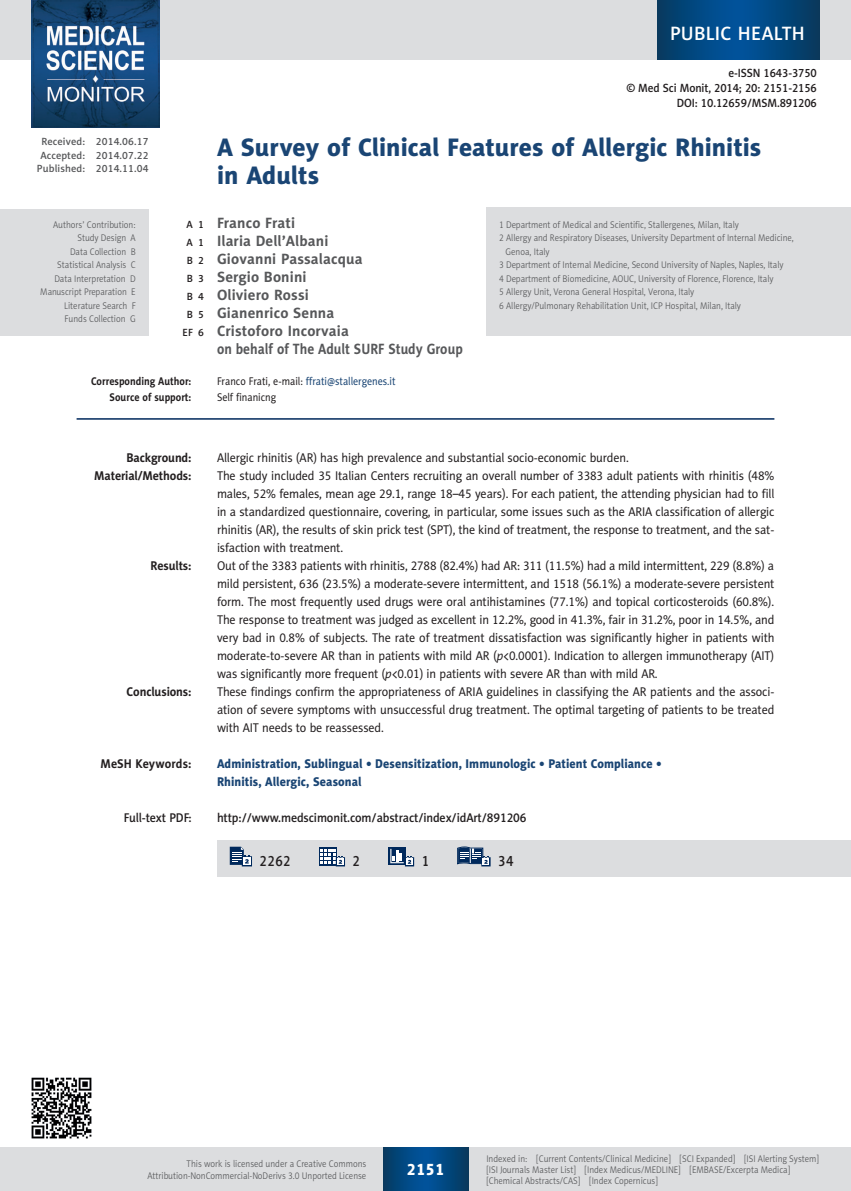
<style>
.page{position:relative;width:851px;height:1191px;background:#fff}
.page>*{position:absolute;margin:0;border:0;box-sizing:border-box;transform-origin:0 0}
.MSM_Tytul{font:25.5px/28.5px "Naomi Sans EFN Heavy";color:#1a4574}
.t1{font:19.5px "Naomi Sans EFN Medium";letter-spacing:.015em;color:#fff}
.t2{font:16.5px "Naomi Sans EFN Heavy";color:#fff}
.MSM_Autorzy{font:700 15px "Naomi Sans EFN";letter-spacing:.01em;color:#57585a}
.MSM_Autorzy-2{font:700 15px "Naomi Sans EFN";letter-spacing:.01em;color:#57585a;scale:.9 1}
.MSM_dane{font:15px "Naomi Sans EFN Medium";letter-spacing:.03em;color:#231f20;scale:.9 1}
.MSM_Summary_body{font:12.75px/18px "Naomi Sans EFN";letter-spacing:-.01em;color:#231f20;text-align:justify;scale:.95 1}
.MSM_keywords{font:12.75px/18px "Naomi Sans EFN Heavy";letter-spacing:.005em;color:#1a4574;scale:.95 1}
.MSM_full_text_pdf{font:12.75px "Naomi Sans EFN Medium";letter-spacing:-.01em;color:#231f20;scale:.95 1}
.MSM_Summary_body-2{font:700 12.75px "Naomi Sans EFN";letter-spacing:-.01em;color:#231f20;scale:.95 1}
.MSM_keywords-2{font:700 12.75px "Naomi Sans EFN";letter-spacing:.005em;color:#231f20;scale:.95 1}
.MSM_full_text_pdf-2{font:12px "Naomi Sans EFN Medium";letter-spacing:-.01em;color:#231f20;scale:.95 1}
.MSM_Adres{font:11.25px "Naomi Sans EFN";color:#1a4574;scale:.9 1}
.MSM_Adres-2{font:700 11.25px "Naomi Sans EFN";color:#231f20;scale:.9 1}
.MSM_Support{font:700 11.25px "Naomi Sans EFN";color:#231f20;scale:.9 1}
.MSM_Support-2{font:11.25px "Naomi Sans EFN";color:#231f20;scale:.9 1}
.t3{font:10.5px "Naomi Sans EFN Medium";letter-spacing:.01em;color:#57585a}
.MSM_Afiliacja{font:9.75px/11.2px "Naomi Sans EFN Light";color:#57585a;scale:.9 1}
.s1{font-family:"Naomi Sans EFN Medium";font-weight:400;font-size:10.5px;color:#231f20}
.s2{color:#231f20}
.s3{font-style:italic}
</style>
<div class="page">
<div style="left:217px;top:840px;width:633px;height:36px;background:#dcdddf"></div>
<svg style="left:230px;top:846px;width:22px;height:20px"></svg>
<div style="left:319px;top:847px;width:17px;height:18px;background:#00295c"></div>
<svg style="left:320px;top:848px;width:25px;height:18px"></svg>
<div style="left:388px;top:847px;width:18px;height:18px;background:#00295c"></div>
<svg style="left:390px;top:849px;width:24px;height:17px"></svg>
<svg style="left:457px;top:846px;width:33px;height:20px"></svg>
<hr style="left:77px;top:418px;width:697px;height:2px;background:#00295c">
<div style="left:0;top:210px;width:148px;height:126px;background:#dcdddf"></div>
<div style="left:486px;top:207px;width:364px;height:129px;background:#dcdddf"></div>
<img style="left:31px;top:1077px;width:61px;height:62px">
<div style="left:0;top:1148px;width:850px;height:43px;background:#dcdddf"></div>
<svg style="left:383px;top:1147px;width:85px;height:43px;background:#02477e"></svg>
<div style="left:0;top:0;width:850px;height:60px;background:#dcdddf"></div>
<svg style="left:657px;top:0;width:162px;height:60px;background:#02477e"></svg>
<img style="left:32px;top:0;width:127px;height:128px">
<h2 class="t1" style="left:670px;top:22px;width:136px">PUBLIC HEALTH</h2>
<p class="MSM_full_text_pdf-2" style="left:728px;top:66px;width:95px">e-ISSN 1643-3750</p>
<p class="MSM_full_text_pdf-2" style="left:626px;top:81px;width:202px">© Med Sci Monit, 2014; 20: 2151-2156</p>
<p class="MSM_full_text_pdf-2" style="left:676px;top:96px;width:149px">DOI: 10.12659/MSM.891206</p>
<p class="MSM_Tytul" style="left:217px;top:132px;width:545px">A Survey of Clinical Features of Allergic Rhinitis in Adults</p>
<p class="MSM_Autorzy" style="left:186px;top:214px;width:110px"><span class="s1">A 1</span> Franco Frati</p>
<p class="MSM_Autorzy" style="left:186px;top:232px;width:143px"><span class="s1">A 1</span> Ilaria Dell’Albani</p>
<p class="MSM_Autorzy" style="left:187px;top:250px;width:177px"><span class="s1">B 2</span> Giovanni Passalacqua</p>
<p class="MSM_Autorzy" style="left:187px;top:268px;width:121px"><span class="s1">B 3</span> Sergio Bonini</p>
<p class="MSM_Autorzy" style="left:187px;top:286px;width:124px"><span class="s1">B 4</span> Oliviero Rossi</p>
<p class="MSM_Autorzy" style="left:187px;top:304px;width:149px"><span class="s1">B 5</span> Gianenrico Senna</p>
<p class="MSM_Autorzy" style="left:182px;top:322px;width:168px"><span class="s1">EF 6</span> Cristoforo Incorvaia</p>
<p class="MSM_Autorzy-2" style="left:217px;top:340px;width:274px">on behalf of The Adult SURF Study Group</p>
<p class="MSM_Adres-2" style="left:91px;top:375px;width:113px">Corresponding Author:</p>
<p class="MSM_Adres" style="left:217px;top:375px;width:200px"><span class="s2">Franco Frati, e-mail:</span> ffrati@stallergenes.it</p>
<p class="MSM_Support" style="left:110px;top:391px;width:92px">Source of support:</p>
<p class="MSM_Support-2" style="left:217px;top:391px;width:67px">Self finanicng</p>
<p class="t3" style="left:41px;top:136px;width:109px">Received: 2014.06.17</p>
<p class="t3" style="left:40px;top:149px;width:110px">Accepted: 2014.07.22</p>
<p class="t3" style="left:37px;top:163px;width:113px">Published: 2014.11.04</p>
<p class="MSM_Afiliacja" style="left:53px;top:219px;width:93px">Authors’ Contribution:</p>
<p class="MSM_Afiliacja" style="left:77px;top:232px;width:66px">Study Design A</p>
<p class="MSM_Afiliacja" style="left:70px;top:246px;width:74px">Data Collection B</p>
<p class="MSM_Afiliacja" style="left:57px;top:259px;width:89px">Statistical Analysis C</p>
<p class="MSM_Afiliacja" style="left:54px;top:273px;width:92px">Data Interpretation D</p>
<p class="MSM_Afiliacja" style="left:40px;top:286px;width:107px">Manuscript Preparation E</p>
<p class="MSM_Afiliacja" style="left:64px;top:300px;width:81px">Literature Search F</p>
<p class="MSM_Afiliacja" style="left:65px;top:313px;width:80px">Funds Collection G</p>
<p class="MSM_Afiliacja" style="left:499px;top:219px;width:268px">1 Department of Medical and Scientific, Stallergenes, Milan, Italy</p>
<p class="MSM_Afiliacja" style="left:505px;top:231px;width:322px;line-height:13.5px;text-indent:-6px">2 Allergy and Respiratory Diseases, University Department of Internal Medicine,<br>Genoa, Italy</p>
<p class="MSM_Afiliacja" style="left:499px;top:259px;width:317px">3 Department of Internal Medicine, Second University of Naples, Naples, Italy</p>
<p class="MSM_Afiliacja" style="left:499px;top:273px;width:306px">4 Department of Biomedicine, AOUC, University of Florence, Florence, Italy</p>
<p class="MSM_Afiliacja" style="left:499px;top:286px;width:218px">5 Allergy Unit, Verona General Hospital, Verona, Italy</p>
<p class="MSM_Afiliacja" style="left:499px;top:300px;width:270px">6 Allergy/Pulmonary Rehabilitation Unit, ICP Hospital, Milan, Italy</p>
<p class="MSM_Summary_body-2" style="left:126px;top:450px;width:70px">Background:</p>
<p class="MSM_Summary_body" style="left:217px;top:449px;width:435px">Allergic rhinitis (AR) has high prevalence and substantial socio-economic burden.</p>
<p class="MSM_Summary_body-2" style="left:94px;top:468px;width:104px">Material/Methods:</p>
<p class="MSM_Summary_body" style="left:217px;top:467px;width:588px">The study included 35 Italian Centers recruiting an overall number of 3383 adult patients with rhinitis (48% males, 52% females, mean age 29.1, range 18–45 years). For each patient, the attending physician had to fill in a standardized questionnaire, covering, in particular, some issues such as the ARIA classification of allergic rhinitis (AR), the results of skin prick test (SPT), the kind of treatment, the response to treatment, and the sat&shy;isfaction with treatment.</p>
<p class="MSM_Summary_body-2" style="left:150px;top:558px;width:45px">Results:</p>
<p class="MSM_Summary_body" style="left:217px;top:557px;width:588px">Out of the 3383 patients with rhinitis, 2788 (82.4%) had AR: 311 (11.5%) had a mild intermittent, 229 (8.8%) a mild persistent, 636 (23.5%) a moderate-severe intermittent, and 1518 (56.1%) a moderate-severe persistent form. The most frequently used drugs were oral antihistamines (77.1%) and topical corticosteroids (60.8%).<br>The response to treatment was judged as excellent in 12.2%, good in 41.3%, fair in 31.2%, poor in 14.5%, and very bad in 0.8% of subjects. The rate of treatment dissatisfaction was significantly higher in patients with moderate-to-severe AR than in patients with mild AR (<span class="s3">p</span>&lt;0.0001). Indication to allergen immunotherapy (AIT) was significantly more frequent (<span class="s3">p</span>&lt;0.01) in patients with severe AR than with mild AR.</p>
<p class="MSM_Summary_body-2" style="left:127px;top:684px;width:70px">Conclusions:</p>
<p class="MSM_Summary_body" style="left:217px;top:683px;width:588px">These findings confirm the appropriateness of ARIA guidelines in classifying the AR patients and the associ&shy;ation of severe symptoms with unsuccessful drug treatment. The optimal targeting of patients to be treated with AIT needs to be reassessed.</p>
<p class="MSM_keywords-2" style="left:100px;top:756px;width:97px">MeSH Keywords:</p>
<p class="MSM_keywords" style="left:217px;top:754px;width:469px">Administration, Sublingual • Desensitization, Immunologic • Patient Compliance •<br>Rhinitis, Allergic, Seasonal</p>
<p class="MSM_full_text_pdf" style="left:124px;top:810px;width:73px">Full-text PDF:</p>
<p class="MSM_full_text_pdf" style="left:217px;top:810px;width:327px">http://www.medscimonit.com/abstract/index/idArt/891206</p>
<p class="MSM_dane" style="left:259px;top:852px;width:36px">2262</p>
<p class="MSM_dane" style="left:352px;top:852px;width:10px">2</p>
<p class="MSM_dane" style="left:421px;top:852px;width:10px">1</p>
<p class="MSM_dane" style="left:498px;top:852px;width:19px">34</p>
<p class="MSM_Afiliacja" style="left:147px;top:1158px;width:245px;text-align:right">This work is licensed under a Creative Commons<br>Attribution-NonCommercial-NoDerivs 3.0 Unported License</p>
<p class="t2" style="left:406px;top:1159px;width:40px">2151</p>
<p class="MSM_Afiliacja" style="left:486px;top:1152px;width:371px">Indexed in: [Current Contents/Clinical Medicine] [SCI Expanded] [ISI Alerting System] [ISI Journals Master List] [Index Medicus/MEDLINE] [EMBASE/Excerpta Medica] [Chemical Abstracts/CAS] [Index Copernicus]</p>
</div>
